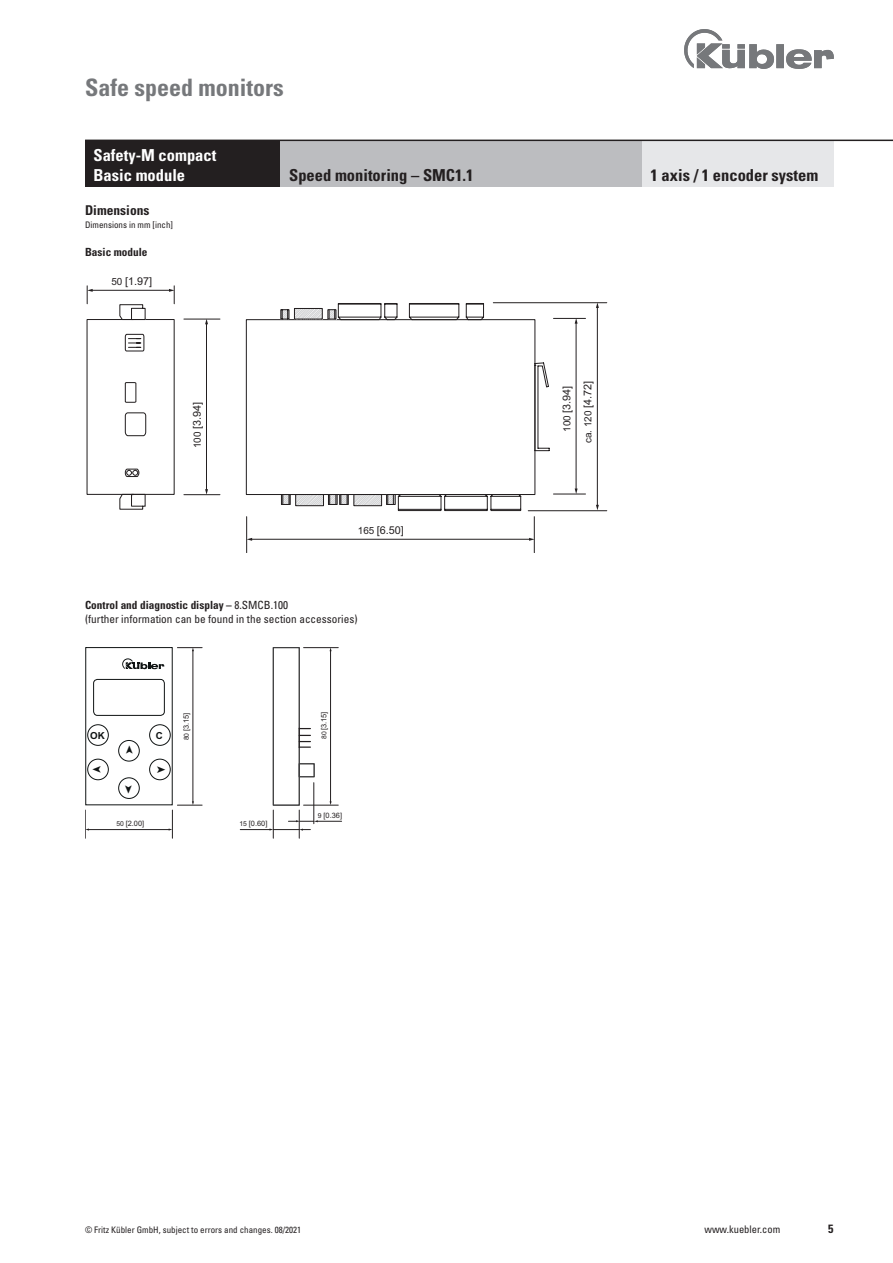
<style>
.page{position:relative;width:893px;height:1263px;background:#fff}
.page>*{position:absolute;margin:0;border:0;box-sizing:border-box;transform-origin:0 0}
.t1{font:700 condensed 24px "Univers";color:#76787b}
.t2{font:700 condensed 16.5px "Univers";color:#231f20}
.t3{font:700 condensed 16.5px "Univers";color:#fff}
.Bestellschlüssel{font:700 condensed 13.5px "Univers";color:#231f20}
.t4{font:700 condensed 12px "Univers";color:#231f20}
.Bestellschlüssel-2{font:condensed 11.25px "Univers";color:#231f20}
.Bestellschlüssel-3{font:700 condensed 11.25px "Univers";color:#231f20}
.t5{font:10.8px "Arial";color:#231f20}
.t6{font:condensed 10.5px "Univers";color:#231f20}
.t7{font:9.9px "Arial";color:#231f20}
.t8{font:700 9.75px "Arial";color:#0f1313}
.Bestellschlüssel-4{font:condensed 9px "Univers";color:#231f20}
.t9{font:7.35px "Arial";color:#231f20}
.s1{font-size:9.9px}
.s2{font-weight:400}
.s3{font-size:6.75px}
.s4{font-size:10.8px}
</style>
<div class="page">
<img style="left:685px;top:30px;width:148px;height:38px">
<svg style="left:86px;top:286px;width:135px;height:224px"></svg>
<svg style="left:246px;top:303px;width:290px;height:192px"></svg>
<svg style="left:522px;top:309px;width:28px;height:186px"></svg>
<svg style="left:280px;top:302px;width:242px;height:210px"></svg>
<hr style="left:251px;top:539px;width:279px;height:1px;background:#231f20">
<svg style="left:529px;top:538px;width:5px;height:3px"></svg>
<svg style="left:247px;top:538px;width:5px;height:3px"></svg>
<hr style="left:246px;top:517px;width:1px;height:36px;background:#231f20">
<hr style="left:534px;top:517px;width:1px;height:36px;background:#231f20">
<hr style="left:576px;top:323px;width:1px;height:166px;background:#231f20">
<svg style="left:575px;top:319px;width:3px;height:5px"></svg>
<svg style="left:575px;top:488px;width:3px;height:6px"></svg>
<hr style="left:553px;top:494px;width:32px;height:1px;background:#231f20">
<hr style="left:553px;top:318px;width:32px;height:1px;background:#231f20">
<hr style="left:597px;top:307px;width:1px;height:199px;background:#231f20">
<svg style="left:596px;top:303px;width:3px;height:5px"></svg>
<hr style="left:528px;top:510px;width:79px;height:1px;background:#231f20">
<hr style="left:493px;top:302px;width:114px;height:1px;background:#231f20">
<div style="left:273px;top:647px;width:27px;height:158px;border:1px solid #3d3d3e"></div>
<div style="left:299px;top:763px;width:15px;height:14px;border:1px solid #3d3d3e"></div>
<svg style="left:299px;top:728px;width:11px;height:20px"></svg>
<hr style="left:240px;top:829px;width:30px;height:1px;background:#231f20">
<hr style="left:314px;top:783px;width:1px;height:41px;background:#231f20">
<hr style="left:193px;top:650px;width:1px;height:152px;background:#231f20">
<hr style="left:330px;top:650px;width:1px;height:152px;background:#231f20">
<svg style="left:270px;top:801px;width:72px;height:37px"></svg>
<svg style="left:177px;top:647px;width:25px;height:4px"></svg>
<hr style="left:304px;top:805px;width:34px;height:1px;background:#231f20">
<hr style="left:304px;top:647px;width:34px;height:1px;background:#231f20">
<div style="left:85px;top:647px;width:88px;height:158px;border:1px solid #0f1313"></div>
<div style="left:93px;top:679px;width:72px;height:37px;border:1px solid #0f1313;border-radius:4px"></div>
<svg style="left:122px;top:658px;width:42px;height:11px"></svg>
<div style="left:642px;top:140px;width:191px;height:47px;background:#e6e7e9"></div>
<div style="left:85px;top:140px;width:196px;height:47px;background:#231f20"></div>
<div style="left:281px;top:140px;width:361px;height:47px;background:#bcbdc0"></div>
<hr style="left:85px;top:140px;width:808px;height:1px;background:#231f20">
<svg style="left:85px;top:724px;width:117px;height:114px"></svg>
<p class="t1" style="left:85px;top:72px;width:200px">Safe speed monitors</p>
<p class="t3" style="left:94px;top:145px;width:124px">Safety-M compact</p>
<p class="t3" style="left:94px;top:165px;width:93px">Basic module</p>
<p class="t2" style="left:289px;top:165px;width:186px">Speed monitoring – SMC1.1</p>
<p class="Bestellschlüssel" style="left:85px;top:202px;width:66px">Dimensions</p>
<p class="Bestellschlüssel-4" style="left:85px;top:219px;width:89px">Dimensions in mm [inch]</p>
<p class="Bestellschlüssel-3" style="left:85px;top:245px;width:64px">Basic module</p>
<p class="t5" style="left:111px;top:274px;width:42px"><span class="s1">50</span> [1.97]</p>
<p class="t5" style="left:190px;top:448px;width:48px;rotate:-90deg"><span class="s1">100</span> [3.94]</p>
<p class="t5" style="left:358px;top:523px;width:47px"><span class="s1">165</span> [6.50]</p>
<p class="Bestellschlüssel-3" style="left:85px;top:598px;width:205px">Control and diagnostic display – <span class="s2">8.SMCB.100</span></p>
<p class="Bestellschlüssel-2" style="left:85px;top:612px;width:274px">(further information can be found in the section accessories)</p>
<p class="t8" style="left:90px;top:729px;width:16px">OK</p>
<p class="t8" style="left:156px;top:729px;width:9px">C</p>
<p class="t9" style="left:182px;top:740px;width:29px;rotate:-90deg"><span class="s3">80</span> [3.15]</p>
<p class="t9" style="left:319px;top:739px;width:29px;rotate:-90deg"><span class="s3">80</span> [3.15]</p>
<p class="t9" style="left:116px;top:819px;width:29px"><span class="s3">50</span> [2.00]</p>
<p class="t9" style="left:240px;top:819px;width:29px"><span class="s3">15</span> [0.60]</p>
<p class="t9" style="left:318px;top:811px;width:26px"><span class="s3">9</span> [0.36]</p>
<p class="t2" style="left:651px;top:165px;width:169px">1 axis / 1 encoder system</p>
<p class="t5" style="left:559px;top:432px;width:48px;rotate:-90deg"><span class="s1">100</span> [3.94]</p>
<p class="t7" style="left:582px;top:443px;width:63px;rotate:-90deg">ca. 120 <span class="s4">[4.72]</span></p>
<p class="Bestellschlüssel-4" style="left:85px;top:1224px;width:218px">© Fritz Kübler GmbH, subject to errors and changes. 08/2021</p>
<p class="t6" style="left:704px;top:1223px;width:77px">www.kuebler.com</p>
<h3 class="t4" style="left:828px;top:1221px;width:7px">5</h3>
</div>
